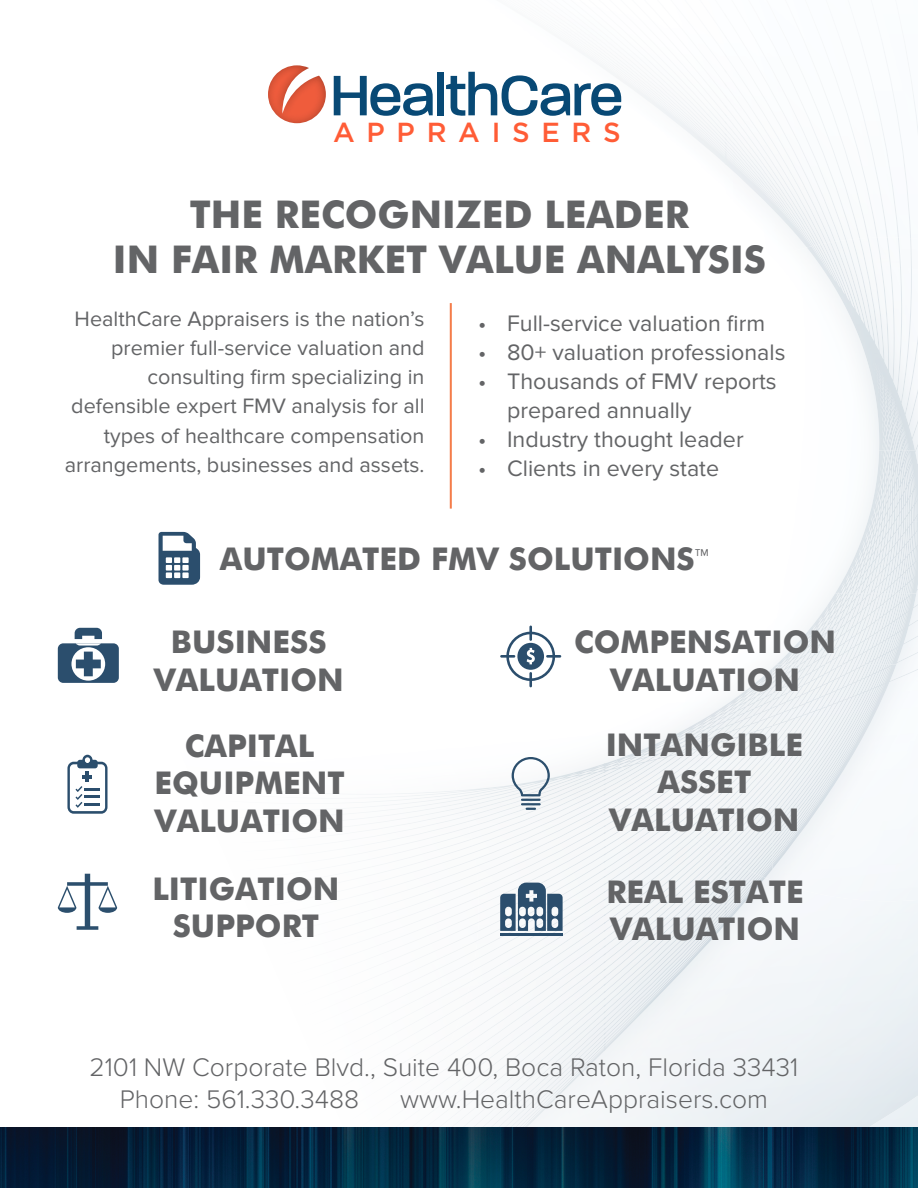
<style>
.page{position:relative;width:918px;height:1188px;background:#fff}
.page>*{position:absolute;margin:0;border:0;box-sizing:border-box;transform-origin:0 0}
.t1{font:500 61.65px "Paralucent";letter-spacing:-.02em;color:#084975}
.t2{font:700 38.1px/45.8px "Futura";color:#636466;text-align:center}
.t3{font:700 31.2px/37.5px "Futura";color:#636466;text-align:center}
.t4{font:500 27.45px "Gotham";letter-spacing:.425em;color:#ff5c36}
.t5{font:300 26.4px/31.7px "Proxima Nova";color:#636466}
.t6{font:23.25px/29.1px "Proxima Nova";color:#636466}
.t7{font:21.6px/29.1px "Proxima Nova";color:#636466;text-align:right}
.s1{font-family:"Proxima Nova";font-weight:900}
</style>
<div class="page">
<svg style="left:404px;top:760px;width:457px;height:367px"></svg>
<img style="left:567px;top:1009px;width:284px;height:118px">
<img style="left:458px;top:846px;width:214px;height:104px">
<img style="left:851px;top:836px;width:67px;height:291px">
<img style="left:473px;top:687px;width:131px;height:76px">
<img style="left:550px;top:761px;width:54px;height:2px">
<img style="left:473px;top:763px;width:131px;height:83px">
<img style="left:604px;top:760px;width:82px;height:133px">
<img style="left:725px;top:860px;width:40px;height:65px">
<img style="left:726px;top:36px;width:192px;height:201px">
<img style="left:57px;top:671px;width:416px;height:259px">
<img style="left:556px;top:237px;width:362px;height:523px">
<img style="left:895px;top:359px;width:1px;height:44px">
<img style="left:817px;top:608px;width:91px;height:27px">
<img style="left:868px;top:451px;width:50px;height:71px">
<img style="left:878px;top:522px;width:40px;height:71px">
<img style="left:807px;top:237px;width:88px;height:214px">
<hr style="left:450px;top:303px;width:2px;height:206px;background:#f47d4a">
<svg style="left:159px;top:532px;width:41px;height:53px"></svg>
<svg style="left:67px;top:755px;width:41px;height:59px"></svg>
<svg style="left:58px;top:628px;width:61px;height:55px"></svg>
<hr style="left:500px;top:933px;width:63px;height:3px;background:#2b4e6d">
<svg style="left:500px;top:883px;width:63px;height:48px"></svg>
<svg style="left:500px;top:626px;width:61px;height:61px"></svg>
<svg style="left:512px;top:757px;width:38px;height:39px"></svg>
<hr style="left:521px;top:799px;width:20px;height:2px;background:#2c4f6d">
<hr style="left:521px;top:803px;width:20px;height:2px;background:#2c4f6d">
<svg style="left:526px;top:808px;width:10px;height:2px"></svg>
<svg style="left:58px;top:874px;width:59px;height:56px"></svg>
<img style="left:0;top:1127px;width:918px;height:61px">
<img style="left:268px;top:65px;width:58px;height:58px">
<h1 class="t1" style="left:330px;top:59px;width:295px">HealthCare</h1>
<p class="t4" style="left:333px;top:115px;width:289px">APPRAISERS</p>
<h2 class="t2" style="left:113px;top:188px;width:654px">THE RECOGNIZED LEADER<br>IN FAIR MARKET VALUE ANALYSIS</h2>
<p class="t7" style="left:65px;top:305px;width:361px">HealthCare Appraisers is the nation’s premier full-service valuation and consulting firm specializing in defensible expert FMV analysis for all types of healthcare compensation arrangements, businesses and assets.</p>
<p class="t6" style="left:478px;top:309px;width:289px">• Full-service valuation firm</p>
<p class="t6" style="left:478px;top:338px;width:309px">• 80+ valuation professionals</p>
<p class="t6" style="left:507px;top:367px;width:271px;text-indent:-29px">• Thousands of FMV reports prepared annually</p>
<p class="t6" style="left:478px;top:425px;width:267px">• Industry thought leader</p>
<p class="t6" style="left:478px;top:454px;width:243px">• Clients in every state</p>
<h3 class="t3" style="left:220px;top:538px;width:491px">AUTOMATED FMV SOLUTIONS<span class="s1">™</span></h3>
<h3 class="t3" style="left:154px;top:621px;width:192px">BUSINESS<br>VALUATION</h3>
<h3 class="t3" style="left:155px;top:725px;width:192px">CAPITAL<br>EQUIPMENT<br>VALUATION</h3>
<h3 class="t3" style="left:152px;top:868px;width:189px">LITIGATION<br>SUPPORT</h3>
<h3 class="t3" style="left:574px;top:621px;width:263px">COMPENSATION<br>VALUATION</h3>
<h3 class="t3" style="left:606px;top:724px;width:199px">INTANGIBLE<br>ASSET<br>VALUATION</h3>
<h3 class="t3" style="left:606px;top:871px;width:199px;text-align:left">REAL ESTATE<br>VALUATION</h3>
<p class="t5" style="left:120px;top:1050px;width:680px;text-indent:-30px">2101 NW Corporate Blvd., Suite 400, Boca Raton, Florida 33431<br>Phone: 561.330.3488</p>
<p class="t5" style="left:400px;top:1082px;width:369px">www.HealthCareAppraisers.com</p>
</div>
